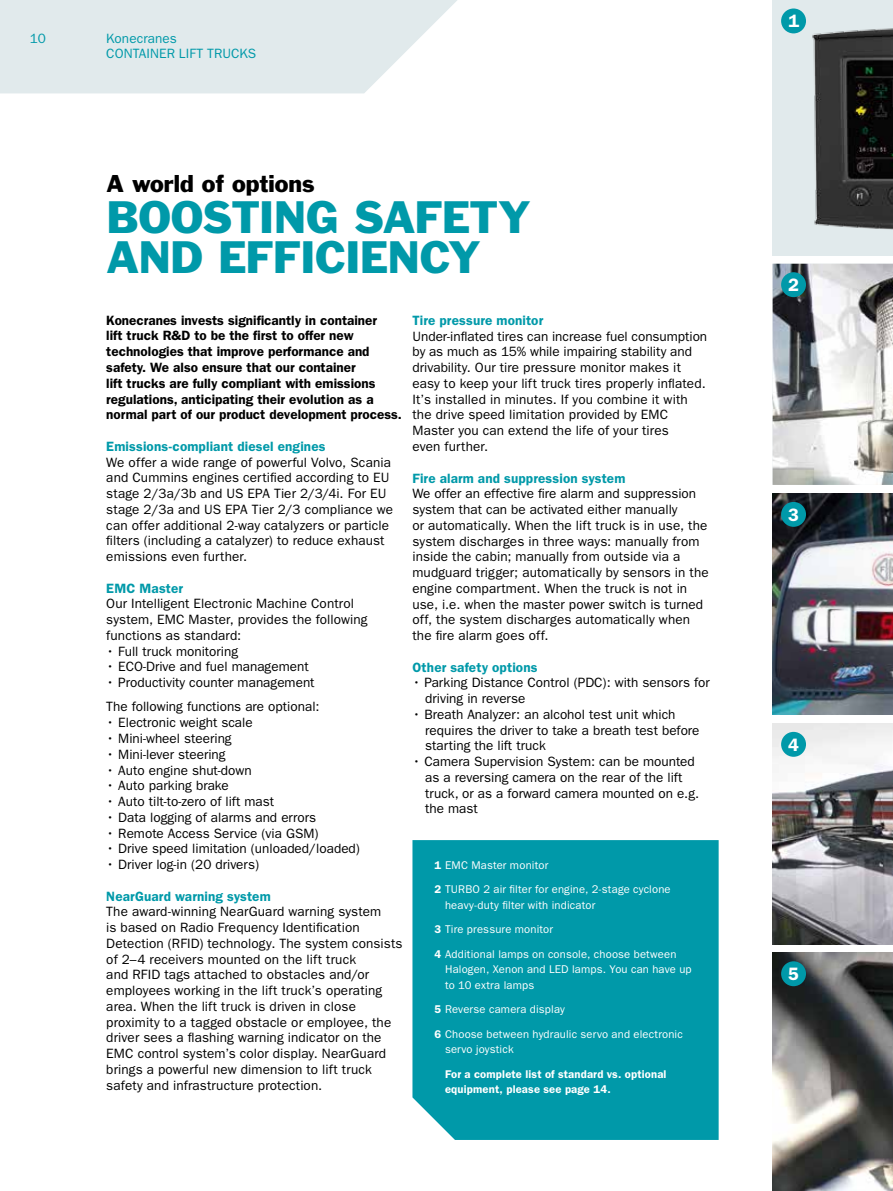
<style>
.page{position:relative;width:893px;height:1191px;background:#fff}
.page>*{position:absolute;margin:0;border:0;box-sizing:border-box;transform-origin:0 0}
.t1{font:42px/40.5px "Franklin Gothic Std";letter-spacing:-.02em;color:#0099a9}
.t2{font:22.5px "Franklin Gothic Std";color:#000}
.t3{font:600 18px "ITC Franklin Gothic Std";color:#fff}
.t4{font:13.5px/15.8px "ITC Franklin Gothic Std";letter-spacing:.005em;color:#000}
.t5{font:600 13.5px/15.8px "ITC Franklin Gothic Std";color:#000}
.t6{font:600 13.5px "ITC Franklin Gothic Std";letter-spacing:.01em;color:#0099a9}
.t7{font:13.5px/15px "ITC Franklin Gothic Std";letter-spacing:.005em;color:#0099a9}
.t8{font:11.25px/24.3px "ITC Franklin Gothic Std";letter-spacing:.015em;color:#fff}
.t9{font:600 11.25px/15.8px "ITC Franklin Gothic Std";letter-spacing:.015em;color:#fff}
.s1{font-weight:600}
</style>
<div class="page">
<img style="left:772px;top:0;width:121px;height:256px">
<img style="left:773px;top:952px;width:120px;height:239px">
<img style="left:773px;top:264px;width:120px;height:221px">
<img style="left:773px;top:493px;width:120px;height:221px">
<img style="left:773px;top:723px;width:120px;height:221px">
<div style="left:781px;top:9px;width:25px;height:24px;background:#0099a9;border-radius:50%"></div>
<div style="left:781px;top:502px;width:25px;height:25px;background:#0099a9;border-radius:50%"></div>
<div style="left:781px;top:732px;width:25px;height:25px;background:#0099a9;border-radius:50%"></div>
<div style="left:781px;top:961px;width:25px;height:25px;background:#0099a9;border-radius:50%"></div>
<div style="left:781px;top:272px;width:25px;height:25px;background:#0099a9;border-radius:50%"></div>
<svg style="left:0;top:0;width:457px;height:93px;background:#e3eced"></svg>
<div style="left:412px;top:840px;width:307px;height:300px;background:#0099a9"></div>
<p class="t7" style="left:30px;top:31px;width:18px">10</p>
<p class="t7" style="left:106px;top:31px;width:151px">Konecranes<br>Container Lift Trucks</p>
<h2 class="t2" style="left:106px;top:170px;width:210px">A world of options</h2>
<h1 class="t1" style="left:106px;top:197px;width:426px">BOOSTING SAFETY<br>AND EFFICIENCY</h1>
<p class="t5" style="left:106px;top:312px;width:297px">Konecranes invests significantly in container<br>lift truck R&amp;D to be the first to offer new technologies that improve performance and safety. We also ensure that our container<br>lift trucks are fully compliant with emissions regulations, anticipating their evolution as a normal part of our product development process.</p>
<p class="t6" style="left:106px;top:438px;width:221px">Emissions-compliant diesel engines</p>
<p class="t4" style="left:106px;top:454px;width:288px">We offer a wide range of powerful Volvo, Scania and Cummins engines certified according to EU stage 2/3a/3b and US EPA Tier 2/3/4i. For EU stage 2/3a and US EPA Tier 2/3 compliance we can offer additional 2-way catalyzers or particle filters (including a catalyzer) to reduce exhaust emissions even further.</p>
<p class="t6" style="left:106px;top:580px;width:11px">EMC</p>
<p class="t6" style="left:140px;top:580px;width:45px">Master</p>
<p class="t4" style="left:106px;top:596px;width:263px">Our Intelligent Electronic Machine Control system, EMC Master, provides the following functions as standard:</p>
<p class="t4" style="left:106px;top:643px;width:133px">• Full truck monitoring</p>
<p class="t4" style="left:106px;top:659px;width:204px">• ECO-Drive and fuel management</p>
<p class="t4" style="left:106px;top:670px;width:215px;line-height:24.3px">• Productivity counter management<br>The following functions are optional:</p>
<p class="t4" style="left:106px;top:715px;width:148px">• Electronic weight scale</p>
<p class="t4" style="left:106px;top:730px;width:127px">• Mini-wheel steering</p>
<p class="t4" style="left:106px;top:746px;width:121px">• Mini-lever steering</p>
<p class="t4" style="left:106px;top:762px;width:147px">• Auto engine shut-down</p>
<p class="t4" style="left:106px;top:778px;width:124px">• Auto parking brake</p>
<p class="t4" style="left:106px;top:793px;width:169px">• Auto tilt-to-zero of lift mast</p>
<p class="t4" style="left:106px;top:809px;width:211px">• Data logging of alarms and errors</p>
<p class="t4" style="left:106px;top:825px;width:214px">• Remote Access Service (via GSM)</p>
<p class="t4" style="left:106px;top:841px;width:255px">• Drive speed limitation (unloaded/loaded)</p>
<p class="t4" style="left:106px;top:856px;width:154px">• Driver log-in (20 drivers)</p>
<p class="t6" style="left:106px;top:888px;width:166px">NearGuard warning system</p>
<p class="t4" style="left:106px;top:904px;width:298px">The award-winning N earGuard warning system<br>is based on Radio Frequency Identification Detection (RFID) technology. The system consists of 2–4 receivers mounted on the lift truck<br>and RFID tags attached to obstacles and/or employees working in the lift truck’s operating area. When the lift truck is driven in close proximity to a tagged obstacle or employee, the driver sees a flashing warning indicator on the EMC control system’s color display. NearGuard brings a powerful new dimension to lift truck safety and infrastructure protection.</p>
<p class="t6" style="left:412px;top:312px;width:132px">Tire pressure monitor</p>
<p class="t4" style="left:412px;top:328px;width:296px">U nder-inflated tires can increase fuel consumption by as much as 15% while impairing stability and drivability. Our tire pressure monitor makes it easy to keep your lift truck tires properly inflated.<br>It’s installed in minutes. If you combine it with the drive speed limitation provided by EMC Master you can extend the life of your tires<br>even further.</p>
<p class="t6" style="left:412px;top:470px;width:214px">Fire alarm and suppression system</p>
<p class="t4" style="left:412px;top:486px;width:298px">We offer an effective fire alarm and suppression system that can be activated either manually<br>or automatically. When the lift truck is in use, the system discharges in three ways: manually from inside the cabin; manually from outside via a mudguard trigger; automatically by sensors in the engine compartment. When the truck is not in use, i.e. when the master power switch is turned off, the system discharges automatically when the fire alarm goes off.</p>
<p class="t6" style="left:412px;top:659px;width:127px">Other safety options</p>
<p class="t4" style="left:425px;top:675px;width:286px;text-indent:-13px">• Parking Distance Control (PDC): with sensors for driving in reverse</p>
<p class="t4" style="left:425px;top:706px;width:276px;text-indent:-13px">• Breath Analyzer: an alcohol test unit which requires the driver to take a breath test before starting the lift truck</p>
<p class="t4" style="left:425px;top:754px;width:276px;text-indent:-13px">• Camera Supervision System: can be mounted as a reversing camera on the rear of the lift truck, or as a forward camera mounted on e.g. the mast</p>
<p class="t8" style="left:434px;top:853px;width:238px"><span class="s1">1</span> EMC Master monitor<br><span class="s1">2</span> TURBO 2 air filter for engine, 2-stage cyclone</p>
<p class="t8" style="left:434px;top:893px;width:244px;text-indent:11px">heavy-duty filter with indicator<br><span class="s1">3</span> Tire pressure monitor<br><span class="s1">4</span> Additional lamps on console, choose between</p>
<p class="t8" style="left:445px;top:957px;width:112px">Halogen, Xenon and LED</p>
<p class="t8" style="left:572px;top:957px;width:121px">lamps. You can have up</p>
<p class="t8" style="left:434px;top:973px;width:250px;text-indent:11px">to 10 extra lamps<br><span class="s1">5</span> Reverse camera display<br><span class="s1">6</span> Choose between hydraulic servo and electronic</p>
<p class="t8" style="left:445px;top:1037px;width:70px">servo joystick</p>
<p class="t9" style="left:445px;top:1066px;width:223px">For a complete list of standard vs. optional equipment, please see page 14.</p>
<h3 class="t3" style="left:788px;top:10px;width:12px">1</h3>
<h3 class="t3" style="left:788px;top:274px;width:12px">2</h3>
<h3 class="t3" style="left:788px;top:504px;width:12px">3</h3>
<h3 class="t3" style="left:788px;top:733px;width:12px">4</h3>
<h3 class="t3" style="left:788px;top:963px;width:12px">5</h3>
</div>
